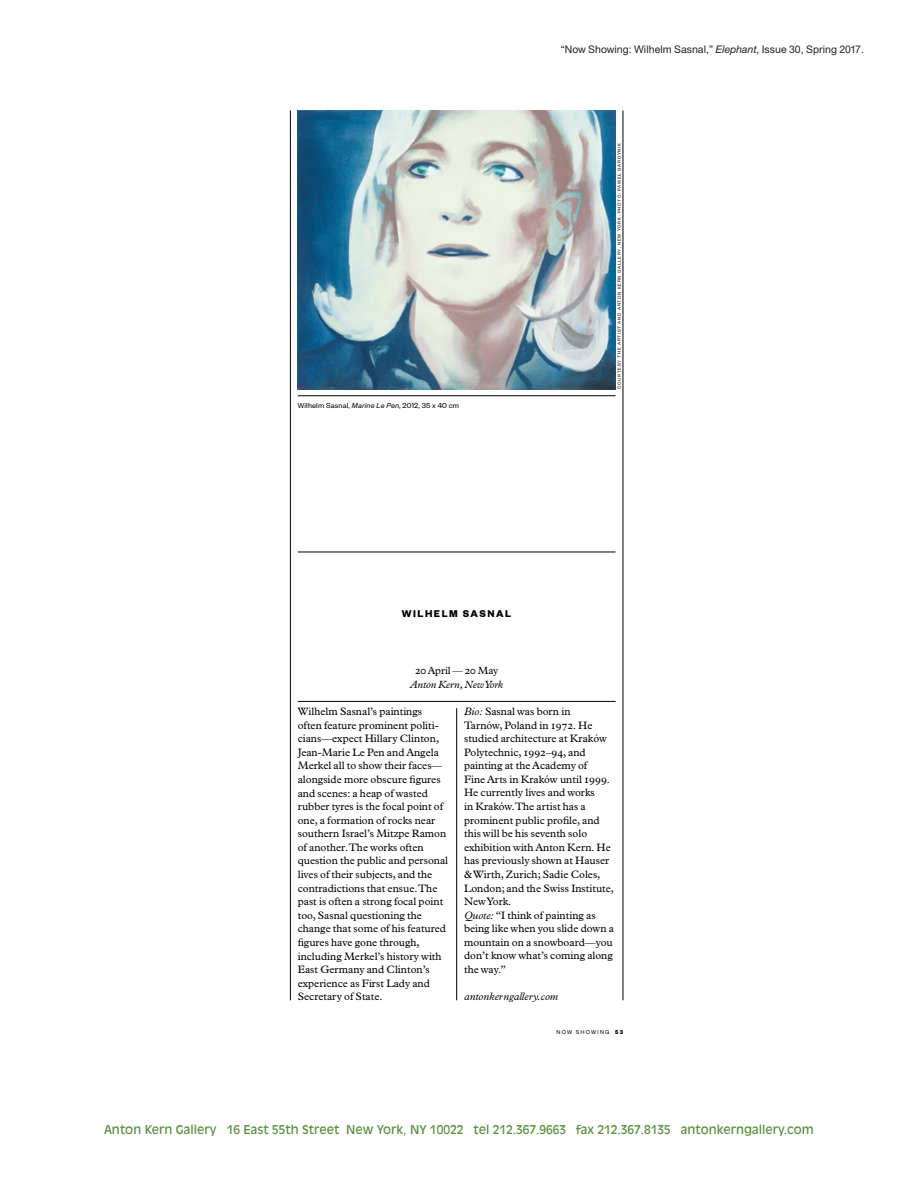
<style>
.page{position:relative;width:918px;height:1188px;background:#fff}
.page>*{position:absolute;margin:0;border:0;box-sizing:border-box;transform-origin:0 0}
.t1{font:12px "Antique Olive";color:#598f3f}
.t2{font:10.8px/13.6px "Plantin MT Pro";color:#000}
.t3{font:italic 10.8px "Plantin MT Pro";color:#000}
.t4{font:700 10.8px "Founders Grotesk";letter-spacing:.14em;color:#000}
.t5{font:10.5px "Union";color:#231f20}
.t6{font:italic 10.5px "Plantin MT Pro";letter-spacing:-.01em;color:#000}
.t7{font:10.5px "Plantin MT Pro";letter-spacing:-.01em;color:#000}
.t8{font:8.1px "Founders Grotesk";letter-spacing:.025em;color:#000}
.t9{font:6.15px "Founders Grotesk";letter-spacing:.2em;color:#000}
.t10{font:4.95px "Founders Grotesk";letter-spacing:.15em;color:#000}
.s1{font-style:italic}
.s2{font-weight:700}
</style>
<div class="page">
<hr style="left:623px;top:110px;width:1px;height:890px;background:#000">
<hr style="left:290px;top:110px;width:1px;height:890px;background:#000">
<hr style="left:298px;top:552px;width:318px;height:1px;background:#000">
<hr style="left:456px;top:708px;width:1px;height:292px;background:#000">
<hr style="left:298px;top:701px;width:318px;height:1px;background:#000">
<hr style="left:298px;top:396px;width:318px;height:1px;background:#000">
<img style="left:298px;top:110px;width:318px;height:279px">
<p class="t5" style="left:561px;top:43px;width:305px">“Now Showing: Wilhelm Sasnal,” <span class="s1">Elephant</span>, Issue 30, Spring 2017.</p>
<p class="t8" style="left:298px;top:400px;width:163px">Wilhelm Sasnal, <span class="s1">Marine Le Pen</span>, 2012, 35 x 40 cm</p>
<p class="t4" style="left:402px;top:607px;width:111px">WILHELM SASNAL</p>
<p class="t7" style="left:415px;top:665px;width:85px">20 April — 20 May</p>
<p class="t6" style="left:410px;top:678px;width:95px">Anton Kern, New York</p>
<p class="t10" style="left:616px;top:389px;width:247px;rotate:-90deg">COURTESY THE ARTIST AND ANTON KERN GALLERY, NEW YORK. PHOTO: PAWEŁ GARDYNIK</p>
<p class="t2" style="left:298px;top:705px;width:152px">Wilhelm Sasnal’s paintings often feature prominent politi&shy;cians—expect Hillary Clinton,<br>Jean-Marie Le Pen and Angela<br>Merkel all to show their faces— alongside more obscure figures and scenes: a heap of wasted rubber tyres is the focal point of one, a formation of rocks near southern Israel’s Mitzpe Ramon of another. The works often question the public and personal lives of their subjects, and the contradictions that ensue. The past is often a strong focal point too, Sasnal questioning the change that some of his featured figures have gone through, including Merkel’s history with<br>East Germany and Clinton’s experience as First Lady and<br>Secretary of State.</p>
<p class="t2" style="left:464px;top:705px;width:152px"><span class="s1">Bio:</span> Sasnal was born in<br>Tarnów, Poland in 1972. He studied architecture at Kraków<br>Polytechnic, 1992–94, and painting at the Academy of<br>Fine Arts in Kraków until 1999.<br>He currently lives and works<br>in Kraków. The artist has a prominent public profile, and this will be his seventh solo exhibition with Anton Kern. He has previously shown at Hauser &amp; Wirth, Zurich; Sadie Coles,<br>London; and the Swiss Institute,<br>New York.<br><span class="s1">Quote:</span> “I think of painting as being like when you slide down a mountain on a snowboard—you don’t know what’s coming along the way.”</p>
<p class="t3" style="left:464px;top:990px;width:96px">antonkerngallery.com</p>
<p class="t9" style="left:557px;top:1029px;width:68px">NOW SHOWING <span class="s2">53</span></p>
<p class="t1" style="left:104px;top:1122px;width:711px">Anton Kern Gallery 16 East 55th Street New York, NY 10022 tel 212.367.9663 fax 212.367.8135 antonkerngallery.com</p>
</div>
